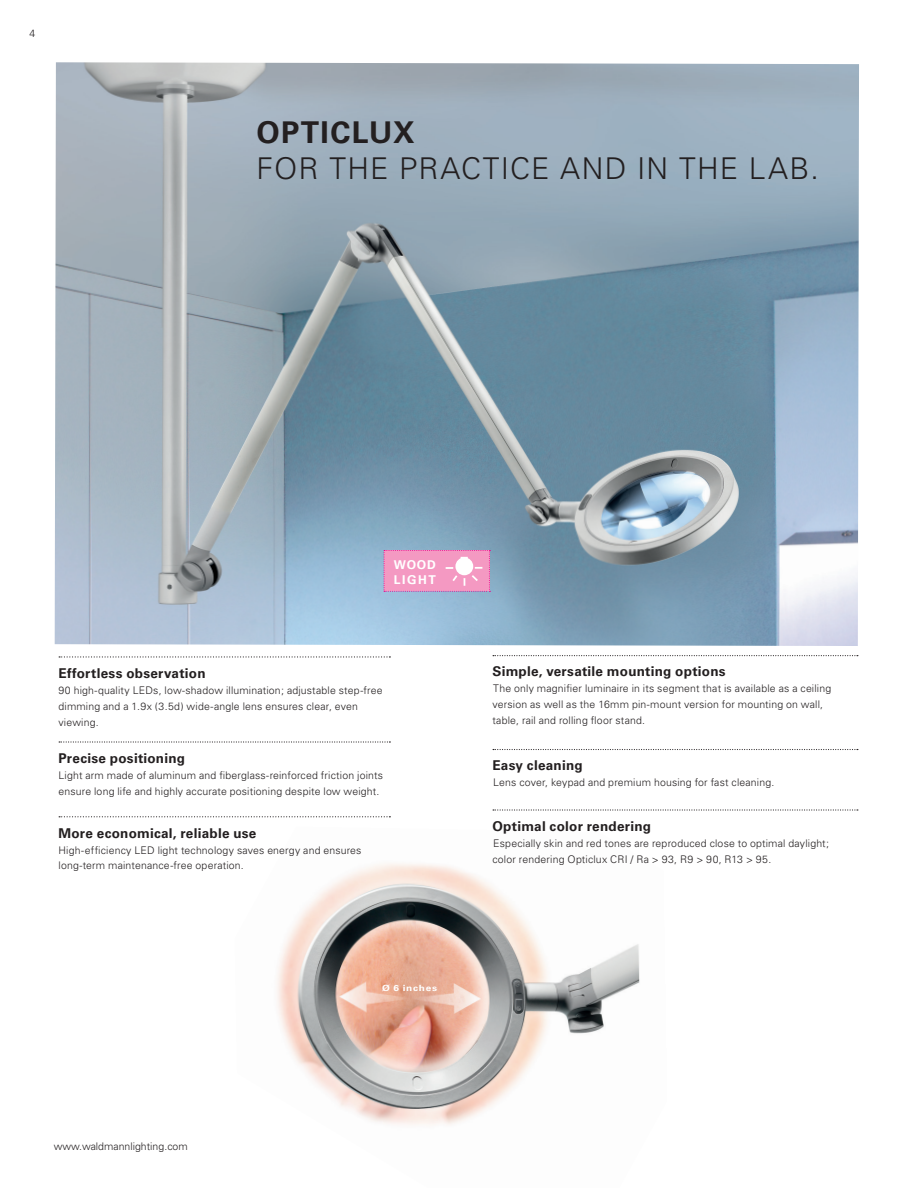
<style>
.page{position:relative;width:918px;height:1188px;background:#fff}
.page>*{position:absolute;margin:0;border:0;box-sizing:border-box;transform-origin:0 0}
.t1{font:300 30px "Univers";letter-spacing:.04em;color:#231f20}
.t2{font:700 30px "Univers";letter-spacing:.045em;color:#231f20}
.t3{font:700 13.5px "Univers";letter-spacing:.02em;color:#231f20}
.t4{font:700 12.15px/14.5px "Univers LT Pro 65";letter-spacing:.13em;color:#fff}
.t5{font:300 10.5px/15.9px "Univers";letter-spacing:.015em;color:#231f20}
.t6{font:700 8.55px "Univers";letter-spacing:.07em;color:#fff;scale:1.18 1}
</style>
<div class="page">
<img style="left:55px;top:62px;width:804px;height:584px">
<img style="left:277px;top:863px;width:363px;height:262px">
<svg style="left:493px;top:749px;width:365px;height:1px"></svg>
<svg style="left:493px;top:809px;width:365px;height:2px"></svg>
<svg style="left:493px;top:655px;width:365px;height:1px"></svg>
<svg style="left:59px;top:656px;width:331px;height:2px"></svg>
<svg style="left:59px;top:816px;width:331px;height:1px"></svg>
<svg style="left:59px;top:741px;width:331px;height:2px"></svg>
<svg style="left:384px;top:550px;width:106px;height:42px;background:#f39dc5"></svg>
<p class="t5" style="left:29px;top:25px;width:7px">4</p>
<h1 class="t2" style="left:256px;top:115px;width:160px">OPTICLUX</h1>
<h1 class="t1" style="left:256px;top:151px;width:564px">FOR THE PRACTICE AND IN THE LAB.</h1>
<p class="t4" style="left:394px;top:558px;width:44px">WOOD<br>LIGHT</p>
<p class="t3" style="left:59px;top:665px;width:149px">Effortless observation</p>
<p class="t5" style="left:59px;top:682px;width:326px">90 high-quality LEDs, low-shadow illumination; adjustable step-free dimming and a 1.9x (3.5d) wide-angle lens ensures clear, even viewing.</p>
<p class="t3" style="left:59px;top:750px;width:128px">Precise positioning</p>
<p class="t5" style="left:59px;top:767px;width:326px">Light arm made of aluminum and fiberglass-reinforced friction joints ensure long life and highly accurate positioning despite low weight.</p>
<p class="t3" style="left:59px;top:825px;width:199px">More economical, reliable use</p>
<p class="t5" style="left:59px;top:842px;width:305px">High-efficiency LED light technology saves energy and ensures long-term maintenance-free operation.</p>
<p class="t6" style="left:382px;top:982px;width:48px">Ø 6 inches</p>
<p class="t3" style="left:492px;top:664px;width:235px">Simple, versatile mounting options</p>
<p class="t5" style="left:492px;top:681px;width:340px">The only magnifier luminaire in its segment that is available as a ceiling version as well as the 16mm pin-mount version for mounting on wall, table, rail and rolling floor stand.</p>
<p class="t3" style="left:492px;top:758px;width:92px">Easy cleaning</p>
<p class="t5" style="left:493px;top:775px;width:283px">Lens cover, keypad and premium housing for fast cleaning.</p>
<p class="t3" style="left:492px;top:818px;width:160px">Optimal color rendering</p>
<p class="t5" style="left:492px;top:835px;width:338px">Especially skin and red tones are reproduced close to optimal daylight; color rendering Opticlux CRI / Ra &gt; 93, R9 &gt; 90, R13 &gt; 95.</p>
<p class="t5" style="left:54px;top:1138px;width:135px">www.waldmannlighting.com</p>
</div>
